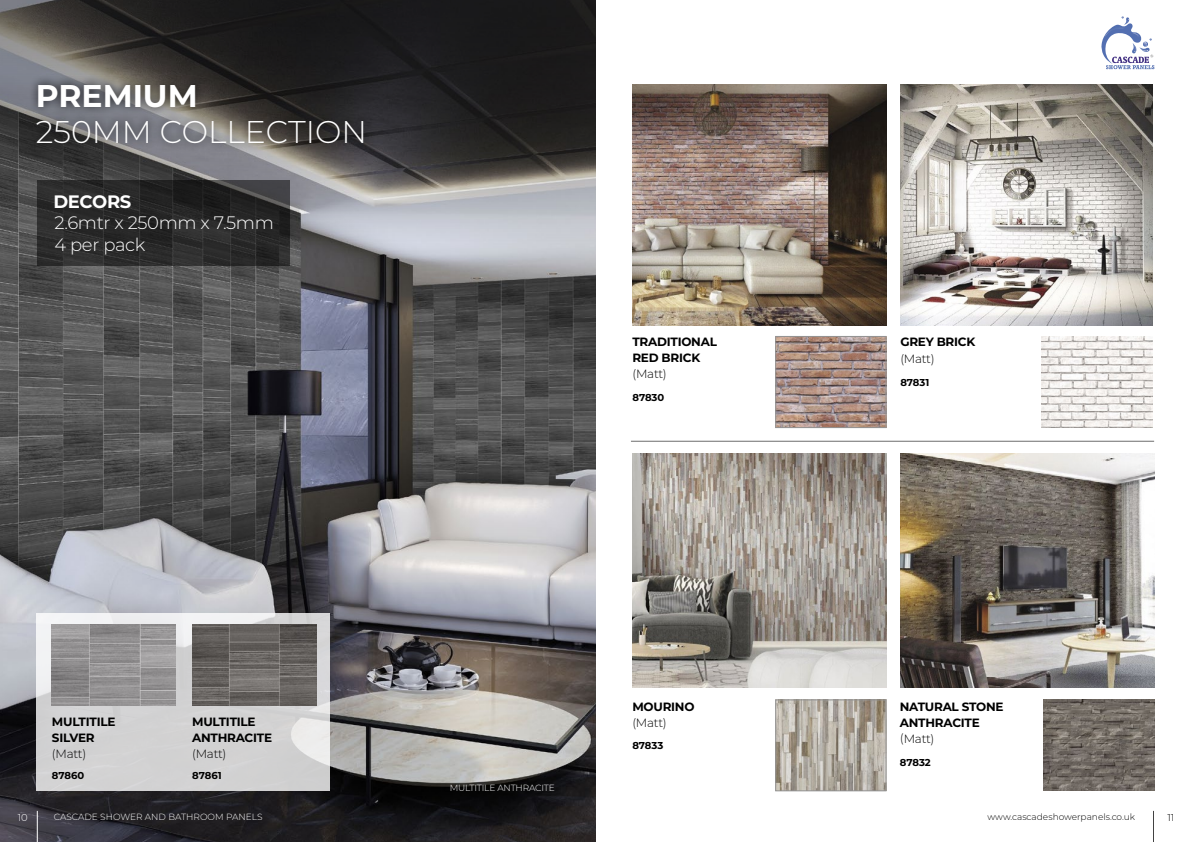
<style>
.page{position:relative;width:1191px;height:842px;background:#fff}
.page>*{position:absolute;margin:0;border:0;box-sizing:border-box;transform-origin:0 0}
.t1{font:300 31.4px "Montserrat";color:#fff}
.t2{font:700 31.4px "Montserrat";color:#fff}
.t3{font:300 18px/21.6px "Montserrat";letter-spacing:-.02em;color:#fff}
.t4{font:700 18px "Montserrat";letter-spacing:-.02em;color:#fff}
.t5{font:700 12px/16px "Montserrat";letter-spacing:-.02em;color:#000}
.t6{font:300 12px "Montserrat";letter-spacing:-.02em;color:#000}
.t7{font:700 10px "Montserrat";color:#000}
.t8{font:300 10px "Montserrat";color:#000}
.t9{font:300 10px "Montserrat";color:#fff}
.t10{font:300 9px "Montserrat";color:#fff}
.t11{font:300 9px "Montserrat";color:#000}
.t12{font:300 9px "Montserrat";letter-spacing:-.02em;color:#fff}
</style>
<div class="page">
<hr style="left:1153px;top:811px;width:1px;height:31px;background:#000">
<img style="left:0;top:262px;width:595px;height:580px">
<svg style="left:0;top:0;width:595px;height:262px;background:#515152"></svg>
<div style="left:28px;top:75px;width:345px;height:77px;background:#000;opacity:.75"></div>
<svg style="left:37px;top:180px;width:252px;height:86px;background:#2a2a2a"></svg>
<img style="left:777px;top:338px;width:107px;height:88px">
<div style="left:775px;top:336px;width:111px;height:92px;border:1px solid #939393"></div>
<img style="left:900px;top:85px;width:252px;height:240px">
<img style="left:1041px;top:336px;width:111px;height:92px">
<hr style="left:631px;top:441px;width:523px;height:1px;background:#484848">
<img style="left:632px;top:454px;width:254px;height:233px">
<img style="left:777px;top:702px;width:107px;height:87px">
<div style="left:775px;top:700px;width:111px;height:91px;border:1px solid #939393"></div>
<img style="left:900px;top:454px;width:254px;height:233px">
<img style="left:1043px;top:699px;width:111px;height:91px">
<img style="left:632px;top:85px;width:254px;height:240px">
<svg style="left:1101px;top:16px;width:53px;height:53px"></svg>
<svg style="left:37px;top:613px;width:293px;height:178px;background:#d6d6d7"></svg>
<img style="left:52px;top:624px;width:124px;height:81px">
<img style="left:192px;top:624px;width:124px;height:82px">
<hr style="left:37px;top:811px;width:1px;height:31px;background:#fff">
<h1 class="t2" style="left:36px;top:73px;width:163px">PREMIUM</h1>
<h1 class="t1" style="left:36px;top:110px;width:333px">250MM COLLECTION</h1>
<h2 class="t4" style="left:53px;top:189px;width:79px">DECORS</h2>
<h2 class="t3" style="left:54px;top:211px;width:221px">2.6mtr x 250mm x 7.5mm<br>4 per pack</h2>
<p class="t5" style="left:632px;top:333px;width:86px">TRADITIONAL<br>RED BRICK</p>
<p class="t6" style="left:632px;top:365px;width:36px">(Matt)</p>
<p class="t7" style="left:632px;top:391px;width:33px">87830</p>
<p class="t5" style="left:52px;top:713px;width:65px">MULTITILE<br>SILVER</p>
<p class="t6" style="left:52px;top:745px;width:36px">(Matt)</p>
<p class="t7" style="left:52px;top:768px;width:34px">87860</p>
<p class="t5" style="left:192px;top:713px;width:81px">MULTITILE<br>ANTHRACITE</p>
<p class="t6" style="left:192px;top:745px;width:36px">(Matt)</p>
<p class="t7" style="left:192px;top:768px;width:31px">87861</p>
<p class="t9" style="left:18px;top:811px;width:12px">10</p>
<p class="t10" style="left:54px;top:811px;width:210px">CASCADE SHOWER AND BATHROOM PANELS</p>
<p class="t12" style="left:450px;top:781px;width:107px">MULTITILE ANTHRACITE</p>
<p class="t5" style="left:632px;top:698px;width:64px">MOURINO</p>
<p class="t6" style="left:632px;top:715px;width:36px">(Matt)</p>
<p class="t7" style="left:632px;top:738px;width:33px">87833</p>
<p class="t5" style="left:900px;top:333px;width:76px">GREY BRICK</p>
<p class="t6" style="left:900px;top:350px;width:36px">(Matt)</p>
<p class="t7" style="left:900px;top:376px;width:31px">87831</p>
<p class="t5" style="left:900px;top:698px;width:105px">NATURAL STONE<br>ANTHRACITE</p>
<p class="t6" style="left:900px;top:730px;width:36px">(Matt)</p>
<p class="t7" style="left:900px;top:755px;width:32px">87832</p>
<p class="t11" style="left:987px;top:811px;width:149px">www.cascadeshowerpanels.co.uk</p>
<p class="t8" style="left:1167px;top:811px;width:9px">11</p>
</div>
